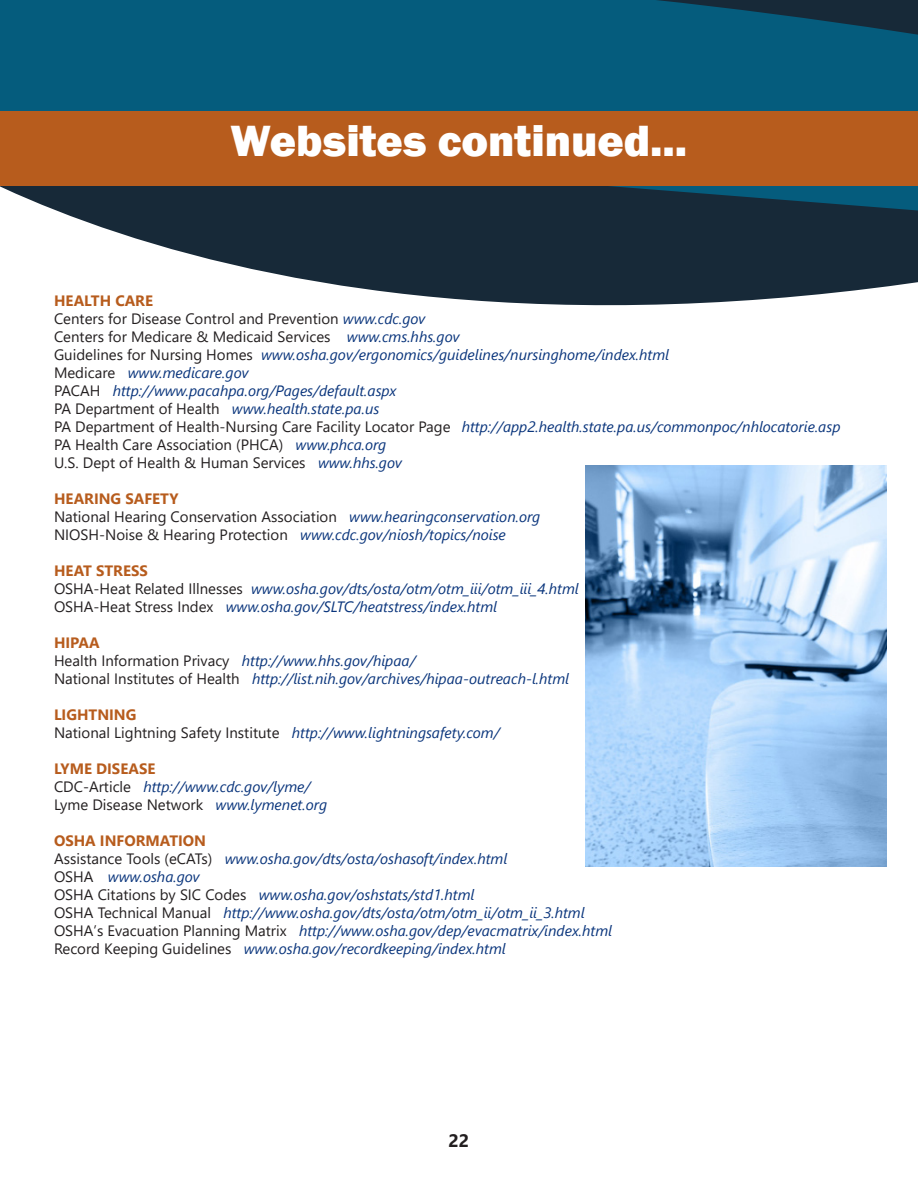
<style>
.page{position:relative;width:918px;height:1188px;background:#fff}
.page>*{position:absolute;margin:0;border:0;box-sizing:border-box;transform-origin:0 0}
.t1{font:800 45px "Franklin Gothic";color:#fff}
.t2{font:700 18px "Segoe UI";color:#231f20}
.t3{font:italic 15px "Segoe UI";color:#0a357c}
.t4{font:15px/18px "Segoe UI";color:#231f20}
.t5{font:700 15px "Segoe UI";color:#b75c1d}
.s1{font-weight:700;color:#b75c1d}
.s2{font-style:italic;color:#0a357c}
.s3{font-style:normal;color:#231f20}
</style>
<div class="page">
<svg style="left:0;top:0;width:918px;height:306px;background:#2a5b70"></svg>
<div style="left:0;top:111px;width:918px;height:75px;background:#b75c1d"></div>
<img style="left:586px;top:466px;width:300px;height:401px">
<p class="t1" style="left:231px;top:111px;width:458px">Websites continued...</p>
<p class="t4" style="left:54px;top:291px;width:373px"><span class="s1">HEALTH CARE<br></span>Centers for Disease Control and Prevention <span class="s2">www.cdc.gov</span></p>
<p class="t4" style="left:54px;top:327px;width:407px">Centers for Medicare &amp; Medicaid Services <span class="s2">www.cms.hhs.gov</span></p>
<p class="t3" style="left:54px;top:343px;width:617px"><span class="s3">Guidelines for Nursing Homes</span> www.osha.gov/ergonomics/guidelines/nursinghome/index.html</p>
<p class="t3" style="left:54px;top:361px;width:196px"><span class="s3">Medicare</span> www.medicare.gov</p>
<p class="t3" style="left:54px;top:379px;width:344px"><span class="s3">PACAH</span> http://www.pacahpa.org/Pages/default.aspx</p>
<p class="t3" style="left:54px;top:397px;width:327px"><span class="s3">PA Department of Health</span> www.health.state.pa.us</p>
<p class="t3" style="left:54px;top:415px;width:788px"><span class="s3">PA Department of Health-Nursing Care Facility Locator Page</span> http://app2.health.state.pa.us/commonpoc/nhlocatorie.asp</p>
<p class="t4" style="left:54px;top:435px;width:334px">PA Health Care Association (PHCA) <span class="s2">www.phca.org</span></p>
<p class="t4" style="left:54px;top:453px;width:349px">U.S. Dept of Health &amp; Human Services <span class="s2">www.hhs.gov</span></p>
<p class="t5" style="left:54px;top:487px;width:126px">HEARING SAFETY</p>
<p class="t4" style="left:54px;top:507px;width:488px">National Hearing Conservation Association <span class="s2">www.hearingconservation.org</span></p>
<p class="t3" style="left:54px;top:523px;width:453px"><span class="s3">NIOSH-Noise &amp; Hearing Protection</span> www.cdc.gov/niosh/topics/noise</p>
<p class="t5" style="left:54px;top:559px;width:95px">HEAT STRESS</p>
<p class="t3" style="left:54px;top:577px;width:526px"><span class="s3">OSHA-Heat Related Illnesses</span> www.osha.gov/dts/osta/otm/otm_iii/otm_iii_4.html</p>
<p class="t3" style="left:54px;top:595px;width:445px"><span class="s3">OSHA-Heat Stress Index</span> www.osha.gov/SLTC/heatstress/index.html</p>
<p class="t5" style="left:54px;top:631px;width:47px">HIPAA</p>
<p class="t3" style="left:54px;top:649px;width:363px"><span class="s3">Health Information Privacy</span> http://www.hhs.gov/hipaa/</p>
<p class="t3" style="left:54px;top:667px;width:517px"><span class="s3">National Institutes of Health</span> http://list.nih.gov/archives/hipaa-outreach-l.html</p>
<p class="t5" style="left:54px;top:703px;width:84px">LIGHTNING</p>
<p class="t4" style="left:54px;top:723px;width:447px">National Lightning Safety Institute <span class="s2">http://www.lightningsafety.com/</span></p>
<p class="t5" style="left:54px;top:757px;width:103px">LYME DISEASE</p>
<p class="t3" style="left:54px;top:775px;width:258px"><span class="s3">CDC-Article</span> http://www.cdc.gov/lyme/</p>
<p class="t4" style="left:54px;top:795px;width:275px">Lyme Disease Network <span class="s2">www.lymenet.org</span></p>
<p class="t5" style="left:54px;top:829px;width:154px">OSHA INFORMATION</p>
<p class="t3" style="left:54px;top:847px;width:455px"><span class="s3">Assistance Tools (eCATs)</span> www.osha.gov/dts/osta/oshasoft/index.html</p>
<p class="t3" style="left:54px;top:865px;width:147px"><span class="s3">OSHA</span> www.osha.gov</p>
<p class="t3" style="left:54px;top:883px;width:422px"><span class="s3">OSHA Citations by SIC Codes</span> www.osha.gov/oshstats/std1.html</p>
<p class="t3" style="left:54px;top:901px;width:532px"><span class="s3">OSHA Technical Manual</span> http://www.osha.gov/dts/osta/otm/otm_ii/otm_ii_3.html</p>
<p class="t3" style="left:54px;top:919px;width:560px"><span class="s3">OSHA’s Evacuation Planning Matrix</span> http://www.osha.gov/dep/evacmatrix/index.html</p>
<p class="t3" style="left:54px;top:937px;width:453px"><span class="s3">Record Keeping Guidelines</span> www.osha.gov/recordkeeping/index.html</p>
<p class="t2" style="left:449px;top:1126px;width:22px">22</p>
</div>
